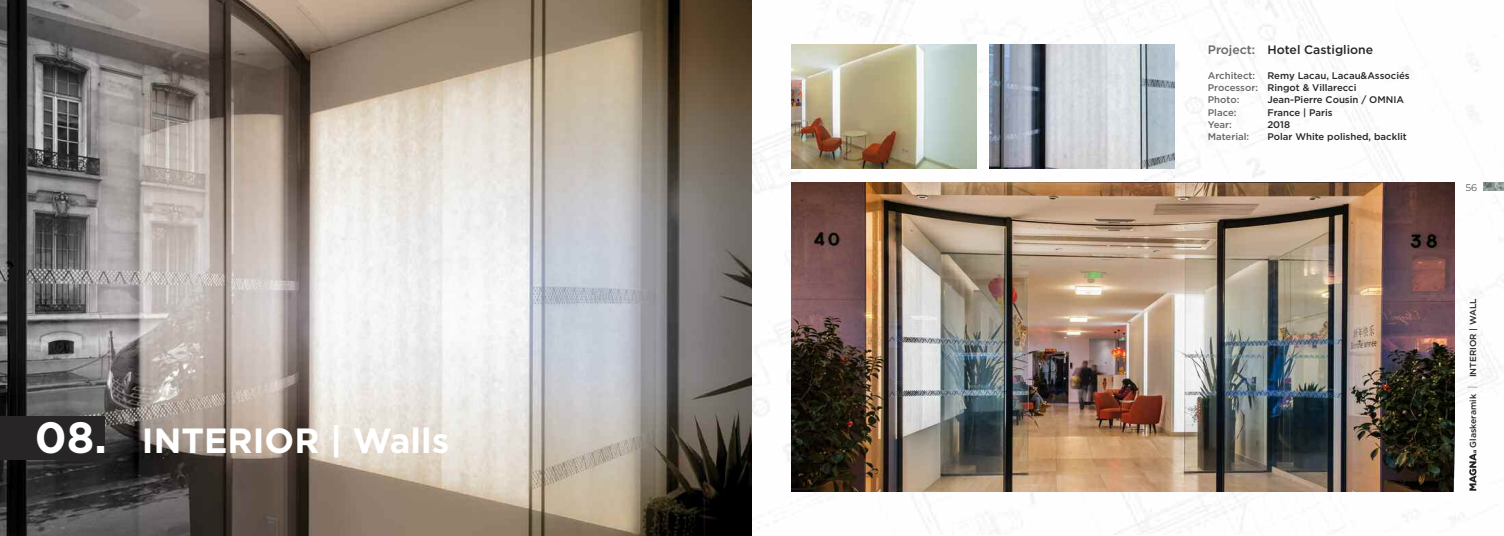
<style>
.page{position:relative;width:1504px;height:536px;background:#fff}
.page>*{position:absolute;margin:0;border:0;box-sizing:border-box;transform-origin:0 0}
.t1{font:700 35px "Gotham";color:#fff}
.t2{font:500 12.25px "Gotham";color:#272526}
.t3{font:500 9.62px/12.2px "Gotham";color:#272526}
.t4{font:500 9.62px "Gotham";color:#686767}
.t5{font:300 9.62px "Gotham";color:#272526}
.t6{font:500 8.75px "Gotham";color:#272526}
.s1{font-size:43.75px}
.s2{color:#686767}
.s3{font-weight:700;font-size:10.5px;color:#bebebe}
</style>
<div class="page">
<img style="left:0;top:0;width:752px;height:536px">
<div style="left:0;top:417px;width:104px;height:43px;background:#272526"></div>
<img style="left:791px;top:183px;width:662px;height:308px">
<img style="left:791px;top:45px;width:185px;height:124px">
<img style="left:989px;top:45px;width:185px;height:124px">
<img style="left:1483px;top:183px;width:20px;height:7px">
<svg style="left:1469px;top:450px;width:7px;height:40px"></svg>
<h1 class="t1" style="left:35px;top:428px;width:416px"><span class="s1">08.</span> INTERIOR | Walls</h1>
<p class="t2" style="left:1207px;top:46px;width:167px"><span class="s2">Project:</span> Hotel Castiglione</p>
<p class="t4" style="left:1207px;top:72px;width:49px">Architect:</p>
<p class="t3" style="left:1207px;top:70px;width:203px;text-indent:60px">Remy Lacau, Lacau&amp;Associés<br><span class="s2">Processor:</span> Ringot &amp; Villarecci<br><span class="s2">Photo:</span></p>
<p class="t3" style="left:1267px;top:95px;width:138px">Jean-Pierre Cousin / OMNIA</p>
<p class="t4" style="left:1207px;top:109px;width:30px">Place:</p>
<p class="t3" style="left:1267px;top:107px;width:67px">France | Paris</p>
<p class="t4" style="left:1207px;top:121px;width:25px">Year:</p>
<p class="t3" style="left:1267px;top:119px;width:24px">2018</p>
<p class="t4" style="left:1207px;top:133px;width:43px">Material:</p>
<p class="t3" style="left:1267px;top:131px;width:141px">Polar White polished, backlit</p>
<p class="t5" style="left:1464px;top:184px;width:14px">56</p>
<p class="t6" style="left:1469px;top:447px;width:151px;rotate:-90deg">Glaskeramik <span class="s3">|</span> INTERIOR | WALL</p>
</div>
